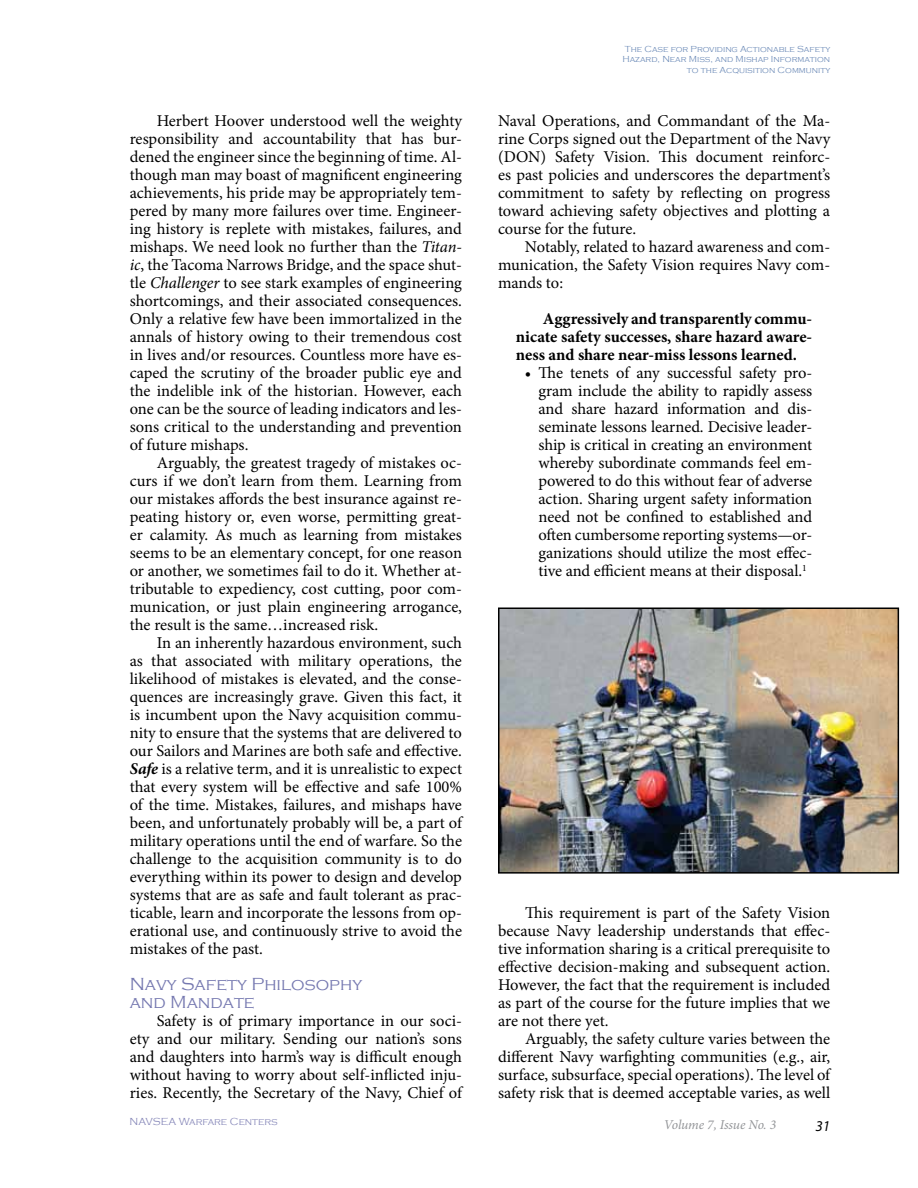
<style>
.page{position:relative;width:918px;height:1188px;background:#fff}
.page>*{position:absolute;margin:0;border:0;box-sizing:border-box;transform-origin:0 0}
.t1{font:300 18px/18px "Copperplate Gothic";color:#7578b0}
.t2{font:16.5px/18px "Minion Pro";letter-spacing:-.005em;color:#000;text-align:justify}
.t3{font:700 16.5px/18px "Minion Pro";color:#000;text-align:justify}
.t4{font:italic 15px "Myriad Pro";color:#000}
.t5{font:italic 13.5px "Minion Pro";letter-spacing:-.01em;color:#939598}
.t6{font:300 10.5px "Copperplate Gothic";color:#8889ba}
.t7{font:300 9px/10.8px "Copperplate Gothic";color:#6f8db9;text-align:right}
.s1{font-style:italic}
.s2{font-weight:700;font-style:italic}
</style>
<div class="page">
<img style="left:501px;top:611px;width:395px;height:260px">
<div style="left:498px;top:608px;width:401px;height:266px;border:2px solid #000"></div>
<p class="t2" style="left:130px;top:112px;width:334px;text-indent:27px">Herbert Hoover understood well the weighty responsibility and accountability that has bur&shy;dened the engineer since the beginning of time. Al&shy;though man may boast of magnificent engineering achievements, his pride may be appropriately tem&shy;pered by many more failures over time. Engineer&shy;ing history is replete with mistakes, failures, and mishaps. We need look no further than the <span class="s1">Titan&shy;ic</span>, the Tacoma Narrows Bridge, and the space shut&shy;tle <span class="s1">Challenger</span> to see stark examples of engineering shortcomings, and their associated consequences.<br>Only a relative few have been immortalized in the annals of history owing to their tremendous cost in lives and/or resources. Countless more have es&shy;caped the scrutiny of the broader public eye and the indelible ink of the historian. However, each one can be the source of leading indicators and les&shy;sons critical to the understanding and prevention of future mishaps.</p>
<p class="t2" style="left:130px;top:454px;width:334px;text-indent:27px">Arguably, the greatest tragedy of mistakes oc&shy;curs if we don’t learn from them. Learning from our mistakes affords the best insurance against re&shy;peating history or, even worse, permitting great&shy;er calamity. As much as learning from mistakes seems to be an elementary concept, for one reason or another, we sometimes fail to do it. Whether at&shy;tributable to expediency, cost cutting, poor com&shy;munication, or just plain engineering arrogance, the result is the same…increased risk.</p>
<p class="t2" style="left:130px;top:634px;width:334px;text-indent:27px">In an inherently hazardous environment, such as that associated with military operations, the likelihood of mistakes is elevated, and the conse&shy;quences are increasingly grave. Given this fact, it is incumbent upon the Navy acquisition commu&shy;nity to ensure that the systems that are delivered to our Sailors and Marines are both safe and effective.<br><span class="s2">Safe</span> is a relative term, and it is unrealistic to expect that every system will be effective and safe 100% of the time. Mistakes, failures, and mishaps have been, and unfortunately probably will be, a part of military operations until the end of warfare. So the challenge to the acquisition community is to do everything within its power to design and develop systems that are as safe and fault tolerant as prac&shy;ticable, learn and incorporate the lessons from op&shy;erational use, and continuously strive to avoid the mistakes of the past.</p>
<p class="t1" style="left:130px;top:975px;width:234px">Navy Safety Philosophy and Mandate</p>
<p class="t2" style="left:130px;top:1012px;width:334px;text-indent:27px">Safety is of primary importance in our soci&shy;ety and our military. Sending our nation’s sons and daughters into harm’s way is difficult enough without having to worry about self-inflicted inju&shy;ries. Recently, the Secretary of the Navy, Chief of</p>
<p class="t7" style="left:622px;top:43px;width:209px">The Case for Providing Actionable Safety<br>Hazard, Near Miss, and Mishap Information to the Acquisition Community</p>
<p class="t2" style="left:498px;top:112px;width:334px">Naval Operations, and Commandant of the Ma&shy;rine Corps signed out the Department of the Navy (DON) Safety Vision. This document reinforc&shy;es past policies and underscores the department’s commitment to safety by reflecting on progress toward achieving safety objectives and plotting a course for the future.</p>
<p class="t2" style="left:498px;top:238px;width:334px;text-indent:27px">Notably, related to hazard awareness and com&shy;munication, the Safety Vision requires Navy com&shy;mands to:</p>
<p class="t3" style="left:516px;top:310px;width:298px;text-indent:27px">Aggressively and transparently commu&shy;nicate safety successes, share hazard aware&shy;ness and share near-miss lessons learned.</p>
<p class="t2" style="left:538px;top:364px;width:275px;text-indent:-13px">• The tenets of any successful safety pro&shy;gram include the ability to rapidly assess and share hazard information and dis&shy;seminate lessons learned. Decisive leader&shy;ship is critical in creating an environment whereby subordinate commands feel em&shy;powered to do this without fear of adverse action. Sharing urgent safety information need not be confined to established and often cumbersome reporting systems—or&shy;ganizations should utilize the most effec&shy;tive and efficient means at their disposal.<sup>1</sup></p>
<p class="t2" style="left:498px;top:904px;width:334px;text-indent:27px">This requirement is part of the Safety Vision because Navy leadership understands that effec&shy;tive information sharing is a critical prerequisite to effective decision-making and subsequent action.<br>However, the fact that the requirement is included as part of the course for the future implies that we are not there yet.</p>
<p class="t2" style="left:498px;top:1030px;width:334px;text-indent:27px">Arguably, the safety culture varies between the different Navy warfighting communities (e.g., air, surface, subsurface, special operations). The level of safety risk that is deemed acceptable varies, as well</p>
<p class="t6" style="left:130px;top:1116px;width:149px">NAVSEA Warfare Centers</p>
<p class="t5" style="left:664px;top:1116px;width:114px">Volume 7, Issue No. 3</p>
<p class="t4" style="left:815px;top:1116px;width:16px">31</p>
</div>
